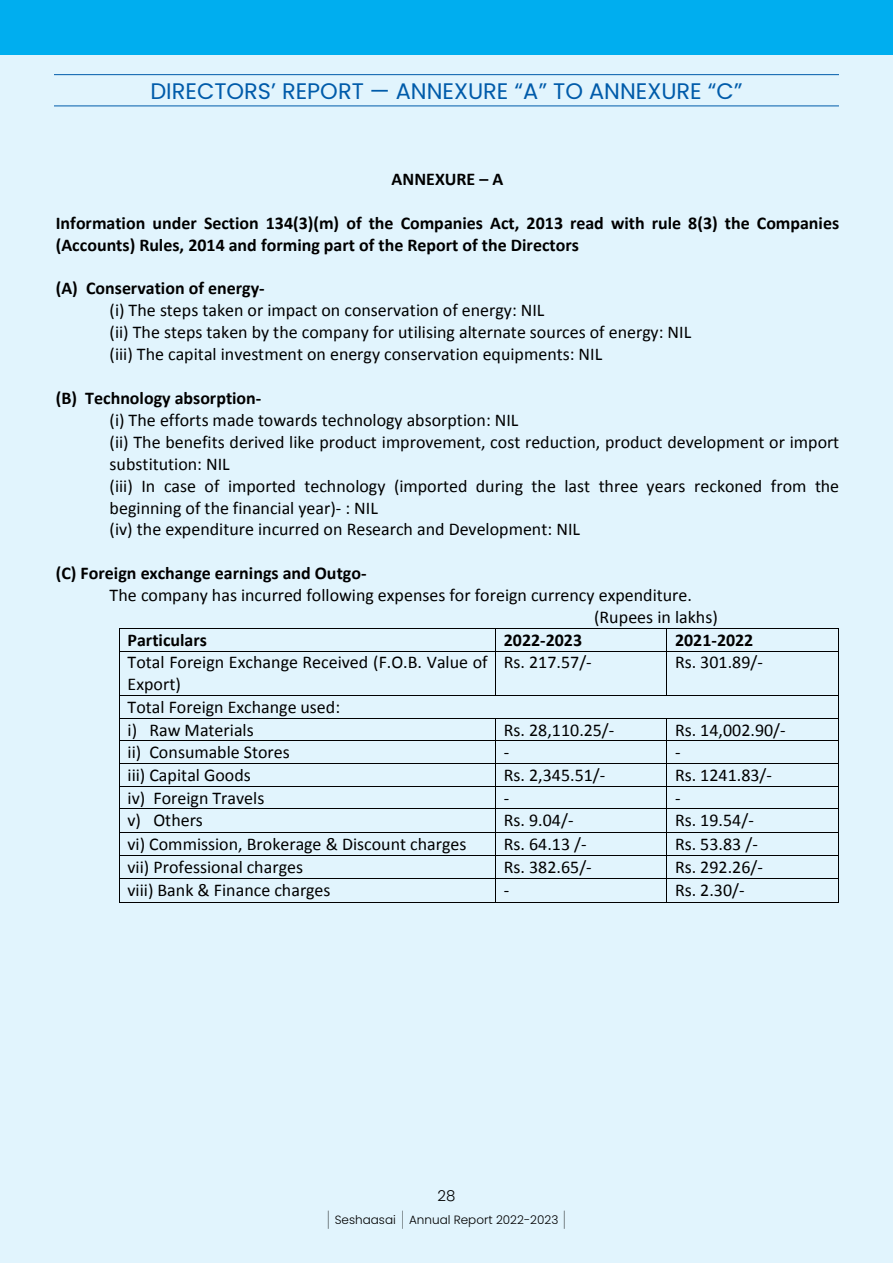
<style>
.page{position:relative;width:893px;height:1263px;background:#e1f4fd}
.page>*{position:absolute;margin:0;border:0;box-sizing:border-box;transform-origin:0 0}
.t1{font:22.5px "Poppins";color:#005baa}
.t2{font:18px/21.9px "Calibri";color:#000}
.t3{font:700 18px/21.9px "Calibri";color:#000}
.t4{font:300 15px "Poppins";color:#000}
.t5{font:300 12px "Poppins";color:#000}
.s1{font-weight:100;font-size:21px}
</style>
<div class="page">
<div style="left:0;top:0;width:893px;height:54px;background:#00aeef"></div>
<hr style="left:54px;top:74px;width:785px;height:1px;background:#005baa">
<hr style="left:54px;top:106px;width:785px;height:1px;background:#005baa">
<hr style="left:120px;top:628px;width:375px;height:1px;background:#000">
<hr style="left:496px;top:628px;width:171px;height:1px;background:#000">
<hr style="left:667px;top:628px;width:171px;height:1px;background:#000">
<svg style="left:119px;top:628px;width:1px;height:23px"></svg>
<hr style="left:120px;top:651px;width:375px;height:1px;background:#000">
<svg style="left:495px;top:628px;width:1px;height:23px"></svg>
<hr style="left:496px;top:651px;width:171px;height:1px;background:#000">
<hr style="left:667px;top:651px;width:171px;height:1px;background:#000">
<svg style="left:838px;top:628px;width:1px;height:23px"></svg>
<hr style="left:119px;top:651px;width:1px;height:44px;background:#000">
<hr style="left:495px;top:651px;width:1px;height:44px;background:#000">
<hr style="left:667px;top:651px;width:1px;height:44px;background:#000">
<hr style="left:838px;top:651px;width:1px;height:44px;background:#000">
<hr style="left:120px;top:695px;width:375px;height:1px;background:#000">
<hr style="left:496px;top:695px;width:171px;height:1px;background:#000">
<hr style="left:667px;top:695px;width:171px;height:1px;background:#000">
<hr style="left:120px;top:718px;width:375px;height:1px;background:#000">
<hr style="left:496px;top:718px;width:171px;height:1px;background:#000">
<hr style="left:667px;top:718px;width:171px;height:1px;background:#000">
<hr style="left:120px;top:740px;width:375px;height:1px;background:#000">
<hr style="left:496px;top:740px;width:171px;height:1px;background:#000">
<hr style="left:667px;top:740px;width:171px;height:1px;background:#000">
<hr style="left:120px;top:763px;width:375px;height:1px;background:#000">
<hr style="left:496px;top:763px;width:171px;height:1px;background:#000">
<hr style="left:667px;top:763px;width:171px;height:1px;background:#000">
<hr style="left:120px;top:786px;width:375px;height:1px;background:#000">
<hr style="left:496px;top:786px;width:171px;height:1px;background:#000">
<hr style="left:667px;top:786px;width:171px;height:1px;background:#000">
<hr style="left:120px;top:808px;width:375px;height:1px;background:#000">
<hr style="left:496px;top:808px;width:171px;height:1px;background:#000">
<hr style="left:667px;top:808px;width:171px;height:1px;background:#000">
<hr style="left:120px;top:832px;width:375px;height:1px;background:#000">
<hr style="left:496px;top:832px;width:171px;height:1px;background:#000">
<hr style="left:667px;top:832px;width:171px;height:1px;background:#000">
<hr style="left:120px;top:855px;width:375px;height:1px;background:#000">
<hr style="left:496px;top:855px;width:171px;height:1px;background:#000">
<hr style="left:667px;top:855px;width:171px;height:1px;background:#000">
<hr style="left:120px;top:878px;width:375px;height:1px;background:#000">
<hr style="left:496px;top:878px;width:171px;height:1px;background:#000">
<hr style="left:667px;top:878px;width:171px;height:1px;background:#000">
<svg style="left:119px;top:695px;width:1px;height:208px"></svg>
<hr style="left:120px;top:902px;width:375px;height:1px;background:#000">
<svg style="left:495px;top:718px;width:1px;height:185px"></svg>
<hr style="left:496px;top:902px;width:171px;height:1px;background:#000">
<hr style="left:667px;top:902px;width:171px;height:1px;background:#000">
<svg style="left:838px;top:695px;width:1px;height:208px"></svg>
<p class="t1" style="left:150px;top:78px;width:594px">DIRECTORS’ REPORT — ANNEXURE “A” TO ANNEXURE “C”</p>
<p class="t3" style="left:392px;top:167px;width:113px">ANNEXURE – A</p>
<p class="t3" style="left:56px;top:211px;width:785px">Information under Section 134(3)(m) of the Companies Act, 2013 read with rule 8(3) the Companies (Accounts) Rules, 2014 and forming part of the Report of the Directors</p>
<p class="t3" style="left:56px;top:277px;width:210px">(A) Conservation of energy-</p>
<p class="t2" style="left:110px;top:299px;width:583px">(i) The steps taken or impact on conservation of energy: NIL<br>(ii) The steps taken by the company for utilising alternate sources of energy: NIL (iii) The capital investment on energy conservation equipments: NIL</p>
<p class="t3" style="left:56px;top:386px;width:207px">(B) Technology absorption-</p>
<p class="t2" style="left:110px;top:408px;width:731px">(i) The efforts made towards technology absorption: NIL<br>(ii) The benefits derived like product improvement, cost reduction, product development or import substitution: NIL<br>(iii) In case of imported technology (imported during the last three years reckoned from the beginning of the financial year)- : NIL<br>(iv) the expenditure incurred on Research and Development: NIL</p>
<p class="t3" style="left:56px;top:562px;width:312px">(C) Foreign exchange earnings and Outgo-</p>
<p class="t2" style="left:594px;top:584px;width:125px;text-indent:-485px">The company has incurred following expenses for foreign currency expenditure. (Rupees in lakhs)</p>
<p class="t3" style="left:128px;top:628px;width:81px">Particulars</p>
<p class="t3" style="left:504px;top:628px;width:80px">2022-2023</p>
<p class="t3" style="left:675px;top:628px;width:80px">2021-2022</p>
<p class="t2" style="left:128px;top:651px;width:362px">Total Foreign Exchange Received (F.O.B. Value of<br>Export)</p>
<p class="t2" style="left:504px;top:651px;width:89px">Rs. 217.57/-</p>
<p class="t2" style="left:675px;top:651px;width:89px">Rs. 301.89/-</p>
<p class="t2" style="left:128px;top:695px;width:214px;line-height:22.6px">Total Foreign Exchange used: i) Raw Materials</p>
<p class="t2" style="left:504px;top:718px;width:112px">Rs. 28,110.25/-</p>
<p class="t2" style="left:675px;top:718px;width:112px">Rs. 14,002.90/-</p>
<p class="t2" style="left:128px;top:741px;width:164px">ii) Consumable Stores</p>
<p class="t2" style="left:504px;top:741px;width:7px">-</p>
<p class="t2" style="left:675px;top:741px;width:7px">-</p>
<p class="t2" style="left:128px;top:763px;width:125px">iii) Capital Goods</p>
<p class="t2" style="left:504px;top:763px;width:103px">Rs. 2,345.51/-</p>
<p class="t2" style="left:675px;top:763px;width:99px">Rs. 1241.83/-</p>
<p class="t2" style="left:128px;top:786px;width:138px">iv) Foreign Travels</p>
<p class="t2" style="left:504px;top:786px;width:7px">-</p>
<p class="t2" style="left:675px;top:786px;width:7px">-</p>
<p class="t2" style="left:128px;top:809px;width:77px">v) Others</p>
<p class="t2" style="left:504px;top:809px;width:71px">Rs. 9.04/-</p>
<p class="t2" style="left:675px;top:809px;width:80px">Rs. 19.54/-</p>
<p class="t2" style="left:128px;top:832px;width:341px">vi) Commission, Brokerage &amp; Discount charges</p>
<p class="t2" style="left:504px;top:832px;width:84px">Rs. 64.13 /-</p>
<p class="t2" style="left:675px;top:832px;width:84px">Rs. 53.83 /-</p>
<p class="t2" style="left:128px;top:855px;width:177px">vii) Professional charges</p>
<p class="t2" style="left:504px;top:855px;width:89px">Rs. 382.65/-</p>
<p class="t2" style="left:675px;top:855px;width:89px">Rs. 292.26/-</p>
<p class="t2" style="left:128px;top:879px;width:204px">viii) Bank &amp; Finance charges</p>
<p class="t2" style="left:504px;top:879px;width:7px">-</p>
<p class="t2" style="left:675px;top:879px;width:71px">Rs. 2.30/-</p>
<p class="t4" style="left:437px;top:1187px;width:19px">28</p>
<p class="t5" style="left:326px;top:1212px;width:241px"><span class="s1">|</span> Seshaasai <span class="s1">|</span> Annual Report 2022-2023 <span class="s1">|</span></p>
</div>
